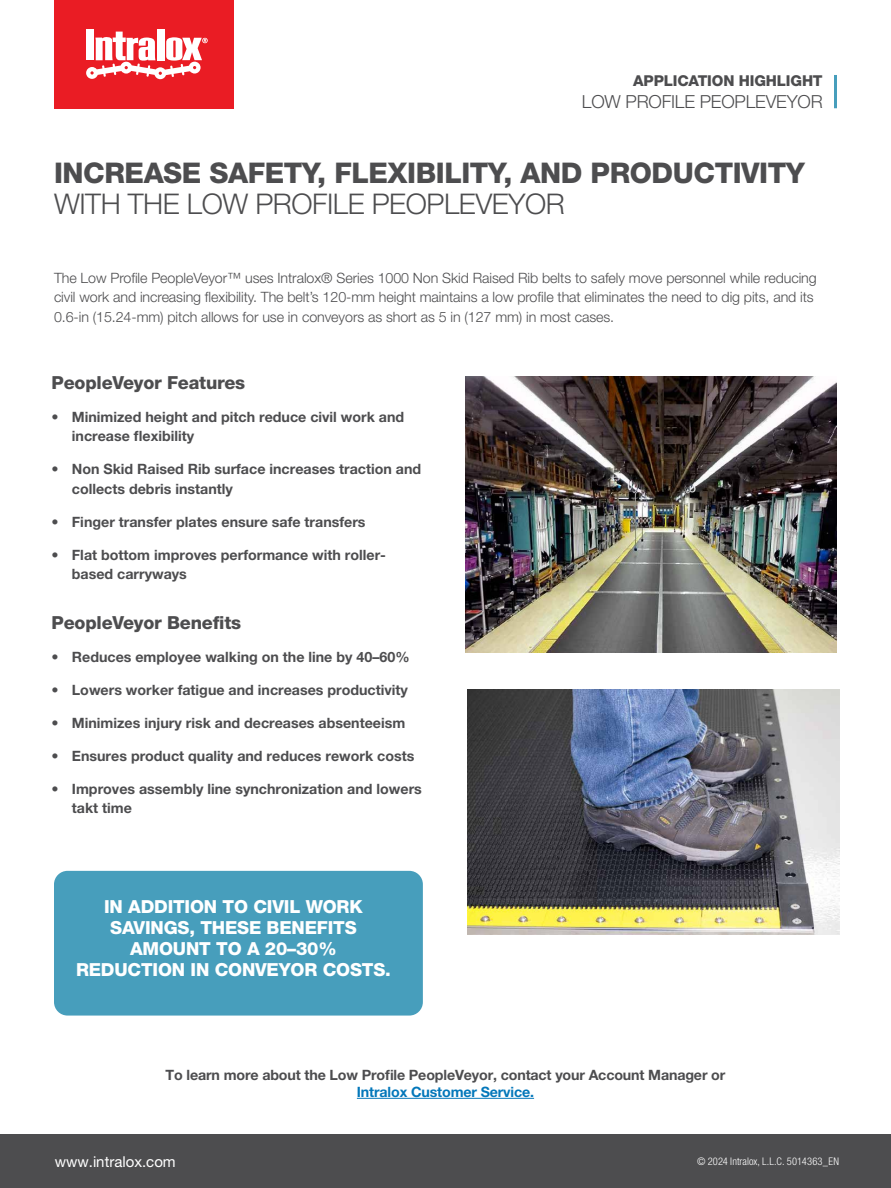
<style>
.page{position:relative;width:891px;height:1188px;background:#fff}
.page>*{position:absolute;margin:0;border:0;box-sizing:border-box;transform-origin:0 0}
.t1{font:800 28.5px "Helvetica Neue LT Pro";letter-spacing:-.015em;color:#4d4d4f}
.t2{font:300 28.5px "Helvetica Neue LT Pro";letter-spacing:-.015em;color:#4d4d4f}
.t3{font:800 18px/21px "Helvetica Neue LT Pro";letter-spacing:-.01em;color:#fff;text-align:center}
.t4{font:800 18px "Helvetica Neue LT Pro";letter-spacing:-.01em;color:#4d4d4f}
.t5{font:300 18px "Helvetica Neue LT Pro";letter-spacing:-.01em;color:#4d4d4f}
.t6{font:800 15px "Helvetica Neue LT Pro";letter-spacing:-.01em;color:#4d4d4f}
.t7{font:15px "Helvetica Neue LT Pro";color:#fff}
.t8{font:700 14.25px/19.5px "Helvetica Neue LT Pro";color:#4d4d4f}
.t9{font:300 14.25px/19.5px "Helvetica Neue LT Pro";letter-spacing:-.005em;color:#4d4d4f}
.t10{font:700 14.25px "Helvetica Neue LT Pro";letter-spacing:-.01em;color:#0377ba}
.t11{font:300 condensed 10.5px "Helvetica Neue LT Pro";letter-spacing:.005em;color:#fff}
</style>
<div class="page">
<div style="left:54px;top:0;width:179px;height:108px;background:#ea1c24"></div>
<div style="left:86px;top:29px;width:7px;height:7px;background:#fff"></div>
<div style="left:157px;top:29px;width:7px;height:31px;background:#fff"></div>
<svg style="left:86px;top:32px;width:122px;height:47px"></svg>
<div style="left:0;top:1134px;width:891px;height:54px;background:#4d4d4f"></div>
<hr style="left:834px;top:75px;width:3px;height:33px;background:#479ebc">
<img style="left:466px;top:377px;width:371px;height:275px">
<hr style="left:357px;top:1098px;width:177px;height:1px;background:#0377ba">
<img style="left:468px;top:689px;width:371px;height:246px">
<div style="left:54px;top:871px;width:369px;height:145px;background:#479ebc;border-radius:14px"></div>
<p class="t6" style="left:633px;top:71px;width:191px">APPLICATION HIGHLIGHT</p>
<p class="t5" style="left:582px;top:91px;width:242px">LOW PROFILE PEOPLEVEYOR</p>
<h1 class="t1" style="left:54px;top:156px;width:752px">INCREASE SAFETY, FLEXIBILITY, AND PRODUCTIVITY</h1>
<h1 class="t2" style="left:54px;top:187px;width:513px">WITH THE LOW PROFILE PEOPLEVEYOR</h1>
<p class="t9" style="left:54px;top:268px;width:764px">The Low Profile PeopleVeyor™ uses Intralox® Series 1000 Non Skid Raised Rib belts to safely move personnel while reducing civil work and increasing flexibility. The belt’s 120-mm height maintains a low profile that eliminates the need to dig pits, and its<br>0.6-in (15.24-mm) pitch allows for use in conveyors as short as 5 in (127 mm) in most cases.</p>
<p class="t4" style="left:52px;top:372px;width:195px">PeopleVeyor Features</p>
<p class="t8" style="left:72px;top:407px;width:334px;text-indent:-20px">• Minimized height and pitch reduce civil work and increase flexibility</p>
<p class="t8" style="left:72px;top:459px;width:351px;text-indent:-20px">• Non Skid Raised Rib surface increases traction and collects debris instantly</p>
<p class="t8" style="left:52px;top:512px;width:315px">• Finger transfer plates ensure safe transfers</p>
<p class="t8" style="left:72px;top:545px;width:316px;text-indent:-20px">• Flat bottom improves performance with roller&shy;based carryways</p>
<p class="t4" style="left:52px;top:612px;width:191px">PeopleVeyor Benefits</p>
<p class="t8" style="left:52px;top:647px;width:359px">• Reduces employee walking on the line by 40–60%</p>
<p class="t8" style="left:52px;top:680px;width:358px">• Lowers worker fatigue and increases productivity</p>
<p class="t8" style="left:52px;top:713px;width:355px">• Minimizes injury risk and decreases absenteeism</p>
<p class="t8" style="left:52px;top:746px;width:364px">• Ensures product quality and reduces rework costs</p>
<p class="t8" style="left:72px;top:779px;width:352px;text-indent:-20px">• Improves assembly line synchronization and lowers takt time</p>
<p class="t3" style="left:76px;top:896px;width:316px">IN ADDITION TO CIVIL WORK<br>SAVINGS, THESE BENEFITS<br>AMOUNT TO A 20–30%<br>REDUCTION IN CONVEYOR COSTS.</p>
<p class="t8" style="left:166px;top:1065px;width:561px">To learn more about the Low Profile PeopleVeyor, contact your Account Manager or</p>
<p class="t10" style="left:357px;top:1083px;width:179px">Intralox Customer Service.</p>
<p class="t7" style="left:55px;top:1152px;width:123px">www.intralox.com</p>
<p class="t11" style="left:697px;top:1155px;width:144px">© 2024 Intralox, L.L.C. 5014363_EN</p>
</div>
